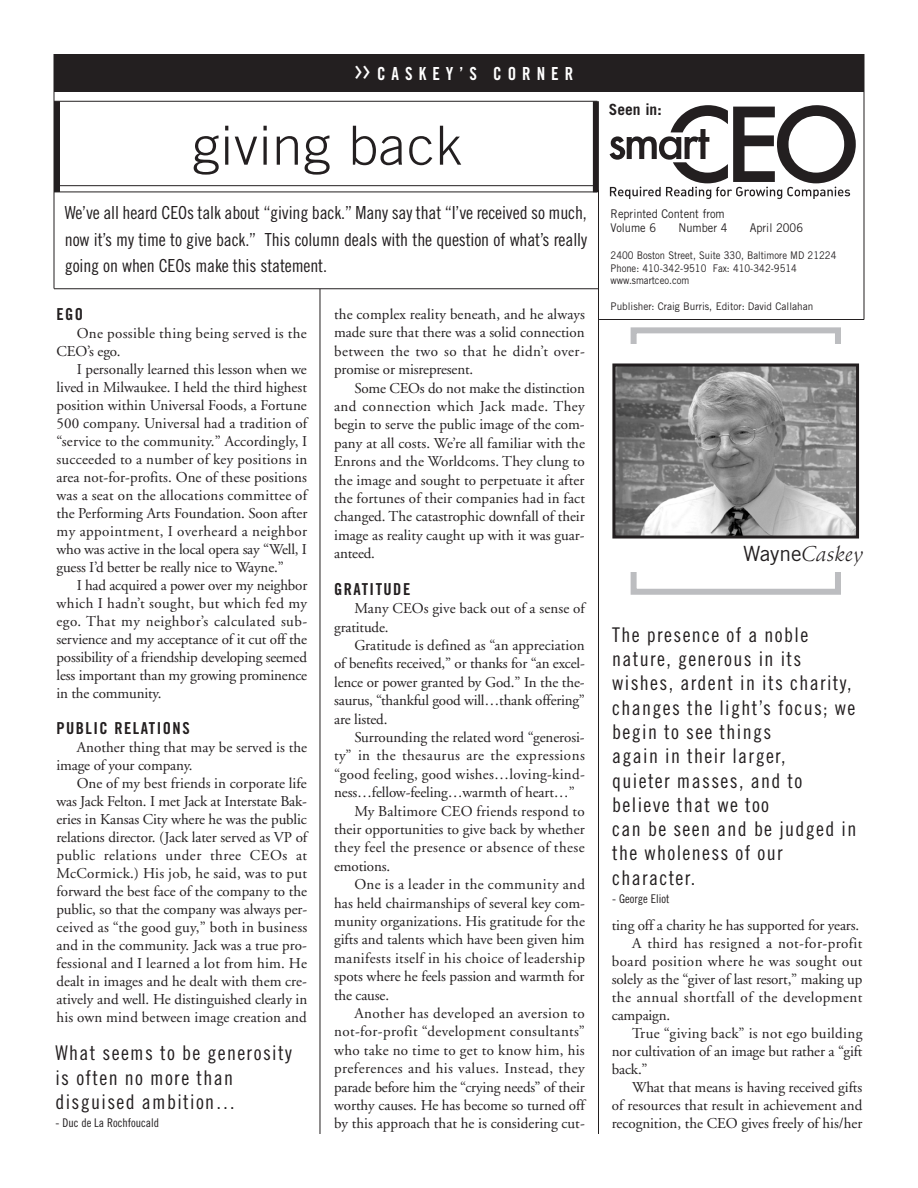
<style>
.page{position:relative;width:918px;height:1188px;background:#fff}
.page>*{position:absolute;margin:0;border:0;box-sizing:border-box;transform-origin:0 0}
.t1{font:300 54px "Trade Gothic";letter-spacing:.02em;color:#231f20}
.t2{font:italic 21px "Schneidler BT";color:#231f20}
.t3{font:20.25px/24.3px "Trade Gothic Cond Eighteen";letter-spacing:.065em;color:#231f20}
.t4{font:18px/26.4px "Trade Gothic Cond Eighteen";letter-spacing:-.01em;color:#231f20;text-align:justify}
.t5{font:18px "Trade Gothic Bold Cond Twenty";letter-spacing:.355em;color:#fff;scale:.95 1}
.t6{font:16.5px "Trade Gothic Bold Cond Twenty";letter-spacing:.09em;color:#231f20}
.t7{font:700 15.45px "Trade Gothic";color:#231f20}
.t8{font:15px/18px "Adobe Garamond";color:#231f20;text-align:justify}
.t9{font:15px "Adobe Garamond";letter-spacing:.03em;color:#231f20}
.t10{font:15px/18px "Adobe Garamond";letter-spacing:.025em;color:#231f20}
.t11{font:15px "Adobe Garamond";letter-spacing:.02em;color:#231f20}
.t12{font:12px/14.4px "Trade Gothic";color:#231f20;scale:.92 1}
.t13{font:12px "Trade Gothic Cond Eighteen";color:#231f20}
.t14{font:10.5px/12.6px "Trade Gothic";color:#231f20;scale:.9 1}
.t15{font:10.5px "Trade Gothic";color:#231f20;scale:.95 1}
.s1{font-family:"Meta";font-size:25.8px}
.s2{font-family:"Trade Gothic";font-style:normal}
</style>
<div class="page">
<div style="left:54px;top:54px;width:810px;height:38px;background:#231f20"></div>
<svg style="left:610px;top:105px;width:246px;height:94px"></svg>
<hr style="left:598px;top:190px;width:1px;height:944px;background:#231f20">
<hr style="left:599px;top:319px;width:265px;height:1px;background:#231f20">
<div style="left:593px;top:101px;width:6px;height:91px;background:#231f20"></div>
<hr style="left:57px;top:185px;width:540px;height:1px;background:#231f20">
<hr style="left:54px;top:192px;width:543px;height:1px;background:#231f20">
<hr style="left:54px;top:101px;width:543px;height:1px;background:#231f20">
<div style="left:54px;top:101px;width:6px;height:91px;background:#231f20"></div>
<div style="left:631px;top:327px;width:210px;height:268px;border:6px solid #bcbdc0"></div>
<div style="left:619px;top:344px;width:254px;height:228px;background:#fff"></div>
<img style="left:616px;top:367px;width:239px;height:168px">
<div style="left:612px;top:363px;width:247px;height:176px;border:3px solid #231f20"></div>
<hr style="left:54px;top:288px;width:544px;height:1px;background:#231f20">
<hr style="left:54px;top:54px;width:1px;height:235px;background:#231f20">
<hr style="left:864px;top:54px;width:1px;height:266px;background:#231f20">
<hr style="left:320px;top:289px;width:1px;height:845px;background:#231f20">
<p class="t5" style="left:355px;top:67px;width:232px"><span class="s1">&gt;&gt;</span>CASKEY’S CORNER</p>
<h1 class="t1" style="left:193px;top:126px;width:271px">giving back</h1>
<p class="t4" style="left:65px;top:201px;width:524px">We’ve all heard CEOs talk about “giving back.” Many say that “I’ve received so much, now it’s my time to give back.” This column deals with the question of what’s really going on when CEOs make this statement.</p>
<p class="t6" style="left:56px;top:308px;width:28px">EGO</p>
<p class="t10" style="left:56px;top:326px;width:252px;text-indent:20px">One possible thing being served is the<br>CEO’s ego.</p>
<p class="t8" style="left:56px;top:362px;width:252px;text-indent:20px">I personally learned this lesson when we lived in Milwaukee. I held the third highest position within Universal Foods, a Fortune 500 company. Universal had a tradition of “service to the community.” Accordingly, I succeeded to a number of key positions in area not-for-profits. One of these positions was a seat on the allocations committee of the Performing Arts Foundation. Soon after my appointment, I overheard a neighbor who was active in the local opera say “Well, I guess I’d better be really nice to Wayne.”</p>
<p class="t8" style="left:56px;top:578px;width:252px;text-indent:20px">I had acquired a power over my neighbor which I hadn’t sought, but which fed my ego. That my neighbor’s calculated sub&shy;servience and my acceptance of it cut off the possibility of a friendship developing seemed less important than my growing prominence in the community.</p>
<p class="t6" style="left:56px;top:722px;width:135px">PUBLIC RELATIONS</p>
<p class="t8" style="left:56px;top:740px;width:252px;text-indent:20px">Another thing that may be served is the image of your company.</p>
<p class="t8" style="left:56px;top:776px;width:252px;text-indent:20px">One of my best friends in corporate life was Jack Felton. I met Jack at Interstate Bak&shy;eries in Kansas City where he was the public relations director. (Jack later served as VP of public relations under three CEOs at McCormick.) His job, he said, was to put forward the best face of the company to the public, so that the company was always per&shy;ceived as “the good guy,” both in business and in the community. Jack was a true pro&shy;fessional and I learned a lot from him. He dealt in images and he dealt with them cre&shy;atively and well. He distinguished clearly in his own mind between image creation and</p>
<h3 class="t3" style="left:55px;top:1042px;width:238px">What seems to be generosity is often no more than disguised ambition…</h3>
<p class="t13" style="left:56px;top:1119px;width:105px">- Duc de La Rochfoucald</p>
<p class="t8" style="left:334px;top:306px;width:252px;line-height:18.5px">the complex reality beneath, and he always made sure that there was a solid connection between the two so that he didn’t over&shy;promise or misrepresent.</p>
<p class="t8" style="left:334px;top:380px;width:252px;line-height:18.5px;text-indent:20px">Some CEOs do not make the distinction and connection which Jack made. They begin to serve the public image of the com&shy;pany at all costs. We’re all familiar with the Enrons and the Worldcoms. They clung to the image and sought to perpetuate it after the fortunes of their companies had in fact changed. The catastrophic downfall of their image as reality caught up with it was guar&shy;anteed.</p>
<p class="t6" style="left:334px;top:583px;width:78px">GRATITUDE</p>
<p class="t8" style="left:334px;top:601px;width:252px;line-height:18.5px;text-indent:20px">Many CEOs give back out of a sense of gratitude.</p>
<p class="t8" style="left:334px;top:637px;width:252px;line-height:18.5px;text-indent:20px">Gratitude is defined as “an appreciation of benefits received,” or thanks for “an excel&shy;lence or power granted by God.” In the the&shy;saurus, “thankful good will…thank offering” are listed.</p>
<p class="t8" style="left:354px;top:730px;width:232px">Surrounding the related word “generosi-</p>
<p class="t9" style="left:334px;top:750px;width:252px">ty” in the thesaurus are the expressions</p>
<p class="t11" style="left:334px;top:768px;width:252px">“good feeling, good wishes…loving-kind-</p>
<p class="t8" style="left:334px;top:785px;width:242px">ness…fellow-feeling…warmth of heart…”</p>
<p class="t8" style="left:354px;top:803px;width:232px">My Baltimore CEO friends respond to</p>
<p class="t8" style="left:334px;top:822px;width:252px">their opportunities to give back by whether</p>
<p class="t9" style="left:334px;top:842px;width:252px">they feel the presence or absence of these</p>
<p class="t8" style="left:334px;top:858px;width:58px">emotions.</p>
<p class="t10" style="left:354px;top:877px;width:232px">One is a leader in the community and</p>
<p class="t8" style="left:334px;top:895px;width:252px">has held chairmanships of several key com-</p>
<p class="t8" style="left:334px;top:914px;width:252px">munity organizations. His gratitude for the</p>
<p class="t8" style="left:334px;top:932px;width:252px">gifts and talents which have been given him</p>
<p class="t11" style="left:334px;top:952px;width:252px">manifests itself in his choice of leadership</p>
<p class="t8" style="left:334px;top:969px;width:252px">spots where he feels passion and warmth for</p>
<p class="t8" style="left:334px;top:987px;width:56px">the cause.</p>
<p class="t9" style="left:354px;top:1007px;width:232px">Another has developed an aversion to</p>
<p class="t10" style="left:334px;top:1024px;width:252px">not-for-profit “development consultants”</p>
<p class="t10" style="left:334px;top:1042px;width:252px">who take no time to get to know him, his</p>
<p class="t9" style="left:334px;top:1063px;width:252px">preferences and his values. Instead, they</p>
<p class="t8" style="left:334px;top:1079px;width:252px">parade before him the “crying needs” of their</p>
<p class="t8" style="left:334px;top:1098px;width:252px">worthy causes. He has become so turned off</p>
<p class="t8" style="left:334px;top:1116px;width:252px">by this approach that he is considering cut-</p>
<p class="t7" style="left:609px;top:104px;width:54px">Seen in:</p>
<p class="t12" style="left:611px;top:207px;width:126px">Reprinted Content from<br>Volume 6</p>
<p class="t12" style="left:678px;top:222px;width:55px">Number 4</p>
<p class="t12" style="left:750px;top:222px;width:60px">April 2006</p>
<p class="t14" style="left:611px;top:250px;width:252px">2400 Boston Street, Suite 330, Baltimore MD 21224<br>Phone: 410-342-9510 Fax: 410-342-9514 www.smartceo.com</p>
<p class="t15" style="left:611px;top:303px;width:215px">Publisher: Craig Burris, Editor: David Callahan</p>
<h2 class="t2" style="left:743px;top:546px;width:122px"><span class="s2">Wayne</span>Caskey</h2>
<p class="t3" style="left:612px;top:624px;width:246px">The presence of a noble nature, generous in its wishes, ardent in its charity, changes the light’s focus; we begin to see things<br>again in their larger,<br>quieter masses, and to believe that we too<br>can be seen and be judged in the wholeness of our character.</p>
<p class="t13" style="left:612px;top:894px;width:59px">- George Eliot</p>
<p class="t8" style="left:612px;top:918px;width:249px">ting off a charity he has supported for years.</p>
<p class="t9" style="left:632px;top:938px;width:232px">A third has resigned a not-for-profit</p>
<p class="t9" style="left:612px;top:956px;width:252px">board position where he was sought out</p>
<p class="t8" style="left:612px;top:972px;width:252px">solely as the “giver of last resort,” making up</p>
<p class="t9" style="left:612px;top:992px;width:252px">the annual shortfall of the development</p>
<p class="t8" style="left:612px;top:1008px;width:60px">campaign.</p>
<p class="t10" style="left:632px;top:1026px;width:232px">True “giving back” is not ego building</p>
<p class="t8" style="left:612px;top:1044px;width:252px">nor cultivation of an image but rather a “gift</p>
<p class="t8" style="left:612px;top:1062px;width:37px">back.”</p>
<p class="t8" style="left:632px;top:1080px;width:232px">What that means is having received gifts</p>
<p class="t8" style="left:612px;top:1098px;width:252px">of resources that result in achievement and</p>
<p class="t8" style="left:612px;top:1116px;width:252px">recognition, the CEO gives freely of his/her</p>
</div>
